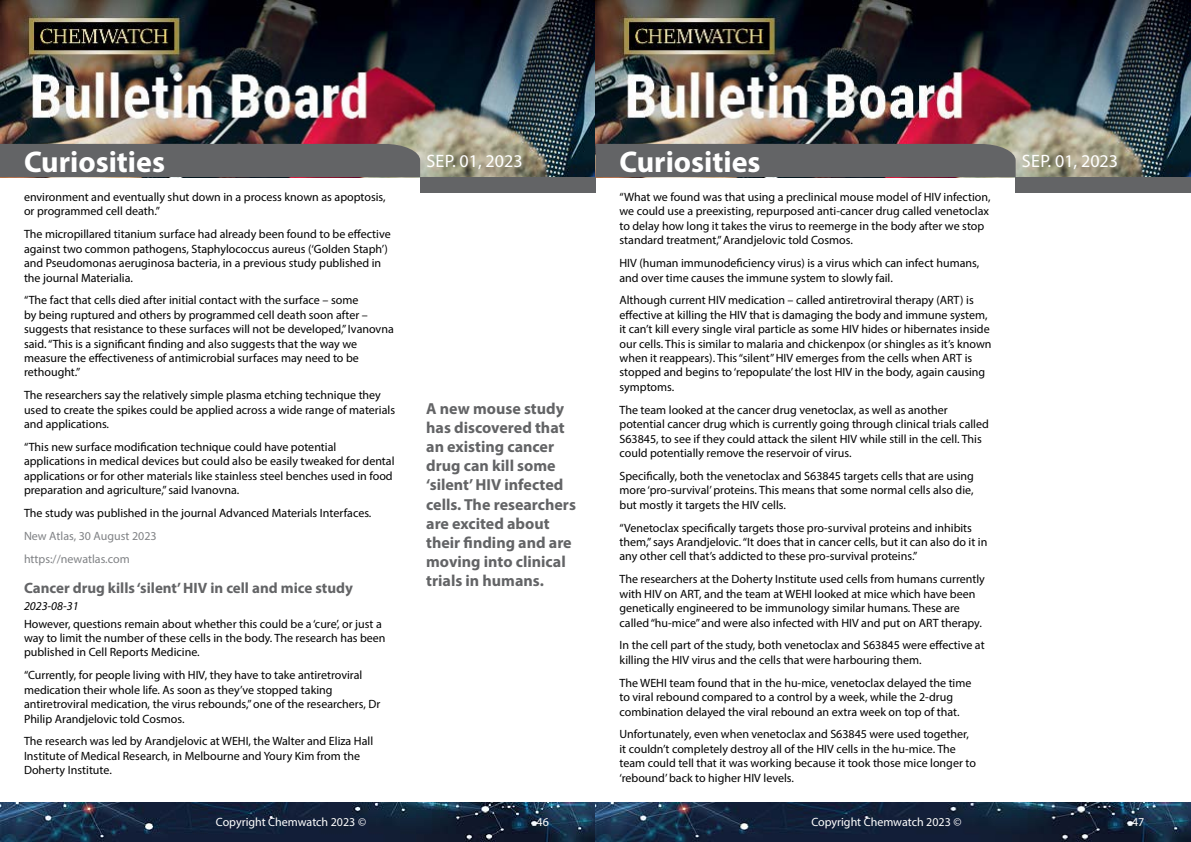
<style>
.page{position:relative;width:1191px;height:842px;background:#fff}
.page>*{position:absolute;margin:0;border:0;box-sizing:border-box;transform-origin:0 0}
.t1{font:700 30px "Myriad Pro";color:#fff}
.t2{font:18px "Myriad Pro";color:#fff}
.t3{font:700 16px/19.2px "Myriad Pro";color:#636466}
.t4{font:700 15px "Myriad Pro";color:#636466}
.t5{font:12px/14.4px "Myriad Pro";color:#000}
.t6{font:12px "Myriad Pro";color:#fff}
.t7{font:12px/22.9px "Myriad Pro";color:#808285}
.t8{font:italic 12px "Myriad Pro";color:#000}
</style>
<div class="page">
<img style="left:0;top:0;width:1191px;height:177px">
<div style="left:420px;top:177px;width:175px;height:15px;background:#636466"></div>
<div style="left:1015px;top:177px;width:176px;height:15px;background:#636466"></div>
<div style="left:0;top:144px;width:420px;height:33px;background:#636466"></div>
<div style="left:595px;top:144px;width:420px;height:33px;background:#636466"></div>
<img style="left:0;top:802px;width:1191px;height:40px">
<h1 class="t1" style="left:24px;top:142px;width:142px">Curiosities</h1>
<h1 class="t1" style="left:619px;top:142px;width:142px">Curiosities</h1>
<p class="t5" style="left:24px;top:190px;width:363px">environment and eventually shut down in a process known as apoptosis, or programmed cell death.”</p>
<p class="t5" style="left:24px;top:227px;width:368px">The micropillared titanium surface had already been found to be effective against two common pathogens, Staphylococcus aureus (‘Golden Staph’) and Pseudomonas aeruginosa bacteria, in a previous study published in the journal Materialia.</p>
<p class="t5" style="left:24px;top:293px;width:371px">“The fact that cells died after initial contact with the surface – some<br>by being ruptured and others by programmed cell death soon after – suggests that resistance to these surfaces will not be developed,” Ivanovna said. “This is a significant finding and also suggests that the way we measure the effectiveness of antimicrobial surfaces may need to be rethought.”</p>
<p class="t5" style="left:24px;top:388px;width:372px">The researchers say the relatively simple plasma etching technique they used to create the spikes could be applied across a wide range of materials and applications.</p>
<p class="t5" style="left:24px;top:440px;width:372px">“This new surface modification technique could have potential applications in medical devices but could also be easily tweaked for dental applications or for other materials like stainless steel benches used in food preparation and agriculture,” said Ivanovna.</p>
<p class="t5" style="left:24px;top:506px;width:349px">The study was published in the journal Advanced Materials Interfaces.</p>
<p class="t7" style="left:24px;top:524px;width:134px">New Atlas, 30 August 2023 https://newatlas.com</p>
<p class="t4" style="left:24px;top:578px;width:330px">Cancer drug kills ‘silent’ HIV in cell and mice study</p>
<p class="t8" style="left:24px;top:599px;width:56px">2023-08-31</p>
<p class="t5" style="left:24px;top:616px;width:363px">However, questions remain about whether this could be a ‘cure’, or just a way to limit the number of these cells in the body. The research has been published in Cell Reports Medicine.</p>
<p class="t5" style="left:24px;top:668px;width:358px">“Currently, for people living with HIV, they have to take antiretroviral medication their whole life. As soon as they’ve stopped taking antiretroviral medication, the virus rebounds,” one of the researchers, Dr Philip Arandjelovic told Cosmos.</p>
<p class="t5" style="left:24px;top:734px;width:351px">The research was led by Arandjelovic at WEHI, the Walter and Eliza Hall<br>Institute of Medical Research, in Melbourne and Youry Kim from the<br>Doherty Institute.</p>
<h2 class="t2" style="left:426px;top:149px;width:98px">Sep. 01, 2023</h2>
<h2 class="t2" style="left:1022px;top:149px;width:98px">Sep. 01, 2023</h2>
<p class="t5" style="left:619px;top:190px;width:372px">“What we found was that using a preclinical mouse model of HIV infection, we could use a preexisting, repurposed anti-cancer drug called venetoclax to delay how long it takes the virus to reemerge in the body after we stop standard treatment,” Arandjelovic told Cosmos.</p>
<p class="t5" style="left:619px;top:256px;width:361px">HIV (human immunodeficiency virus) is a virus which can infect humans, and over time causes the immune system to slowly fail.</p>
<p class="t5" style="left:619px;top:293px;width:373px">Although current HIV medication – called antiretroviral therapy (ART) is effective at killing the HIV that is damaging the body and immune system, it can’t kill every single viral particle as some HIV hides or hibernates inside our cells. This is similar to malaria and chickenpox (or shingles as it’s known when it reappears). This “silent” HIV emerges from the cells when ART is stopped and begins to ‘repopulate’ the lost HIV in the body, again causing symptoms.</p>
<p class="t5" style="left:619px;top:402px;width:371px">The team looked at the cancer drug venetoclax, as well as another potential cancer drug which is currently going through clinical trials called S63845, to see if they could attack the silent HIV while still in the cell. This could potentially remove the reservoir of virus.</p>
<p class="t5" style="left:619px;top:468px;width:356px;text-align:justify">Specifically, both the venetoclax and S63845 targets cells that are using more ‘pro-survival’ proteins. This means that some normal cells also die, but mostly it targets the HIV cells.</p>
<p class="t5" style="left:619px;top:520px;width:369px">“Venetoclax specifically targets those pro-survival proteins and inhibits them,” says Arandjelovic. “It does that in cancer cells, but it can also do it in any other cell that’s addicted to these pro-survival proteins.”</p>
<p class="t5" style="left:619px;top:572px;width:367px">The researchers at the Doherty Institute used cells from humans currently with HIV on ART, and the team at WEHI looked at mice which have been genetically engineered to be immunology similar humans. These are called “hu-mice” and were also infected with HIV and put on ART therapy.</p>
<p class="t5" style="left:619px;top:638px;width:367px">In the cell part of the study, both venetoclax and S63845 were effective at killing the HIV virus and the cells that were harbouring them.</p>
<p class="t5" style="left:619px;top:675px;width:353px">The WEHI team found that in the hu-mice, venetoclax delayed the time to viral rebound compared to a control by a week, while the 2-drug combination delayed the viral rebound an extra week on top of that.</p>
<p class="t5" style="left:619px;top:727px;width:358px">Unfortunately, even when venetoclax and S63845 were used together, it couldn’t completely destroy all of the HIV cells in the hu-mice. The team could tell that it was working because it took those mice longer to ‘rebound’ back to higher HIV levels.</p>
<h3 class="t3" style="left:426px;top:398px;width:151px">A new mouse study has discovered that an existing cancer drug can kill some ‘silent’ HIV infected cells. The researchers are excited about their finding and are moving into clinical trials in humans.</h3>
<p class="t6" style="left:216px;top:815px;width:152px">Copyright Chemwatch 2023 ©</p>
<p class="t6" style="left:536px;top:815px;width:14px">46</p>
<p class="t6" style="left:811px;top:815px;width:152px">Copyright Chemwatch 2023 ©</p>
<p class="t6" style="left:1132px;top:815px;width:14px">47</p>
</div>
